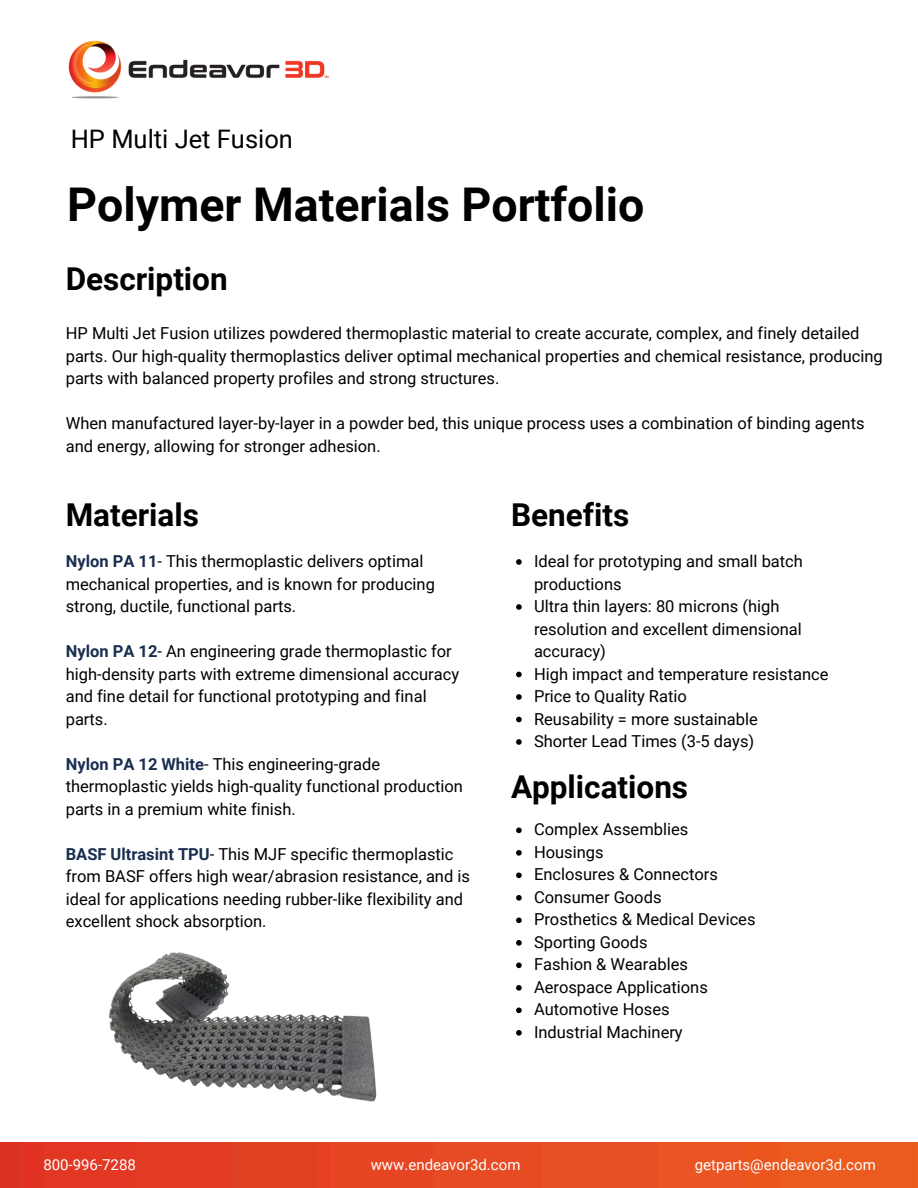
<style>
.page{position:relative;width:918px;height:1188px;background:#fff}
.page>*{position:absolute;margin:0;border:0;box-sizing:border-box;transform-origin:0 0}
.t1{font:700 46.5px "Roboto";color:#000}
.t2{font:700 31.5px "Roboto";color:#000}
.t3{font:25.5px "Roboto";color:#000}
.t4{font:16.5px/22.5px "Roboto";color:#000}
.t5{font:15px "Roboto";color:#fff}
.s1{font-weight:700;color:#192e4f}
</style>
<div class="page">
<img style="left:68px;top:40px;width:261px;height:58px">
<img style="left:0;top:1142px;width:918px;height:46px">
<svg style="left:516px;top:559px;width:6px;height:6px"></svg>
<svg style="left:516px;top:604px;width:6px;height:6px"></svg>
<svg style="left:516px;top:672px;width:6px;height:5px"></svg>
<svg style="left:516px;top:694px;width:6px;height:6px"></svg>
<svg style="left:516px;top:717px;width:6px;height:5px"></svg>
<svg style="left:516px;top:739px;width:6px;height:6px"></svg>
<svg style="left:516px;top:828px;width:6px;height:5px"></svg>
<svg style="left:516px;top:850px;width:6px;height:6px"></svg>
<svg style="left:516px;top:873px;width:6px;height:5px"></svg>
<svg style="left:516px;top:895px;width:6px;height:6px"></svg>
<svg style="left:516px;top:918px;width:6px;height:5px"></svg>
<svg style="left:516px;top:940px;width:6px;height:6px"></svg>
<svg style="left:516px;top:963px;width:6px;height:5px"></svg>
<svg style="left:516px;top:985px;width:6px;height:6px"></svg>
<svg style="left:516px;top:1008px;width:6px;height:5px"></svg>
<svg style="left:516px;top:1030px;width:6px;height:6px"></svg>
<img style="left:109px;top:952px;width:268px;height:150px">
<h1 class="t3" style="left:71px;top:124px;width:224px">HP Multi Jet Fusion</h1>
<h2 class="t1" style="left:67px;top:178px;width:579px">Polymer Materials Portfolio</h2>
<p class="t2" style="left:66px;top:261px;width:163px">Description</p>
<h2 class="t4" style="left:66px;top:322px;width:819px">HP Multi Jet Fusion utilizes powdered thermoplastic material to create accurate, complex, and finely detailed parts. Our high-quality thermoplastics deliver optimal mechanical properties and chemical resistance, producing parts with balanced property profiles and strong structures.</h2>
<p class="t4" style="left:66px;top:412px;width:800px">When manufactured layer-by-layer in a powder bed, this unique process uses a combination of binding agents and energy, allowing for stronger adhesion.</p>
<p class="t2" style="left:66px;top:497px;width:135px">Materials</p>
<p class="t2" style="left:511px;top:497px;width:120px">Benefits</p>
<p class="t4" style="left:534px;top:550px;width:271px">Ideal for prototyping and small batch productions</p>
<p class="t4" style="left:534px;top:595px;width:269px">Ultra thin layers: 80 microns (high resolution and excellent dimensional accuracy)</p>
<p class="t4" style="left:534px;top:663px;width:296px">High impact and temperature resistance</p>
<p class="t4" style="left:534px;top:685px;width:154px">Price to Quality Ratio</p>
<p class="t4" style="left:534px;top:708px;width:225px">Reusability = more sustainable</p>
<p class="t4" style="left:534px;top:730px;width:222px">Shorter Lead Times (3-5 days)</p>
<h2 class="t4" style="left:66px;top:550px;width:371px"><span class="s1">Nylon PA 11</span>- This thermoplastic delivers optimal mechanical properties, and is known for producing strong, ductile, functional parts.</h2>
<p class="t4" style="left:66px;top:640px;width:395px"><span class="s1">Nylon PA 12</span>- An engineering grade thermoplastic for high-density parts with extreme dimensional accuracy and fine detail for functional prototyping and final parts.</p>
<p class="t4" style="left:66px;top:753px;width:399px"><span class="s1">Nylon PA 12 White</span>- This engineering-grade thermoplastic yields high-quality functional production parts in a premium white finish.</p>
<p class="t4" style="left:66px;top:843px;width:406px"><span class="s1">BASF Ultrasint TPU</span>- This MJF specific thermoplastic from BASF offers high wear/abrasion resistance, and is ideal for applications needing rubber-like flexibility and excellent shock absorption.</p>
<p class="t2" style="left:511px;top:769px;width:179px">Applications</p>
<p class="t4" style="left:534px;top:819px;width:156px">Complex Assemblies</p>
<p class="t4" style="left:534px;top:841px;width:71px">Housings</p>
<p class="t4" style="left:534px;top:864px;width:185px">Enclosures &amp; Connectors</p>
<p class="t4" style="left:534px;top:886px;width:129px">Consumer Goods</p>
<p class="t4" style="left:534px;top:909px;width:223px">Prosthetics &amp; Medical Devices</p>
<p class="t4" style="left:534px;top:931px;width:115px">Sporting Goods</p>
<p class="t4" style="left:534px;top:954px;width:155px">Fashion &amp; Wearables</p>
<p class="t4" style="left:534px;top:976px;width:175px">Aerospace Applications</p>
<p class="t4" style="left:534px;top:999px;width:137px">Automotive Hoses</p>
<p class="t4" style="left:534px;top:1021px;width:150px">Industrial Machinery</p>
<h2 class="t5" style="left:43px;top:1156px;width:94px">800-996-7288</h2>
<p class="t5" style="left:371px;top:1156px;width:151px">www.endeavor3d.com</p>
<p class="t5" style="left:695px;top:1156px;width:183px">getparts@endeavor3d.com</p>
</div>
